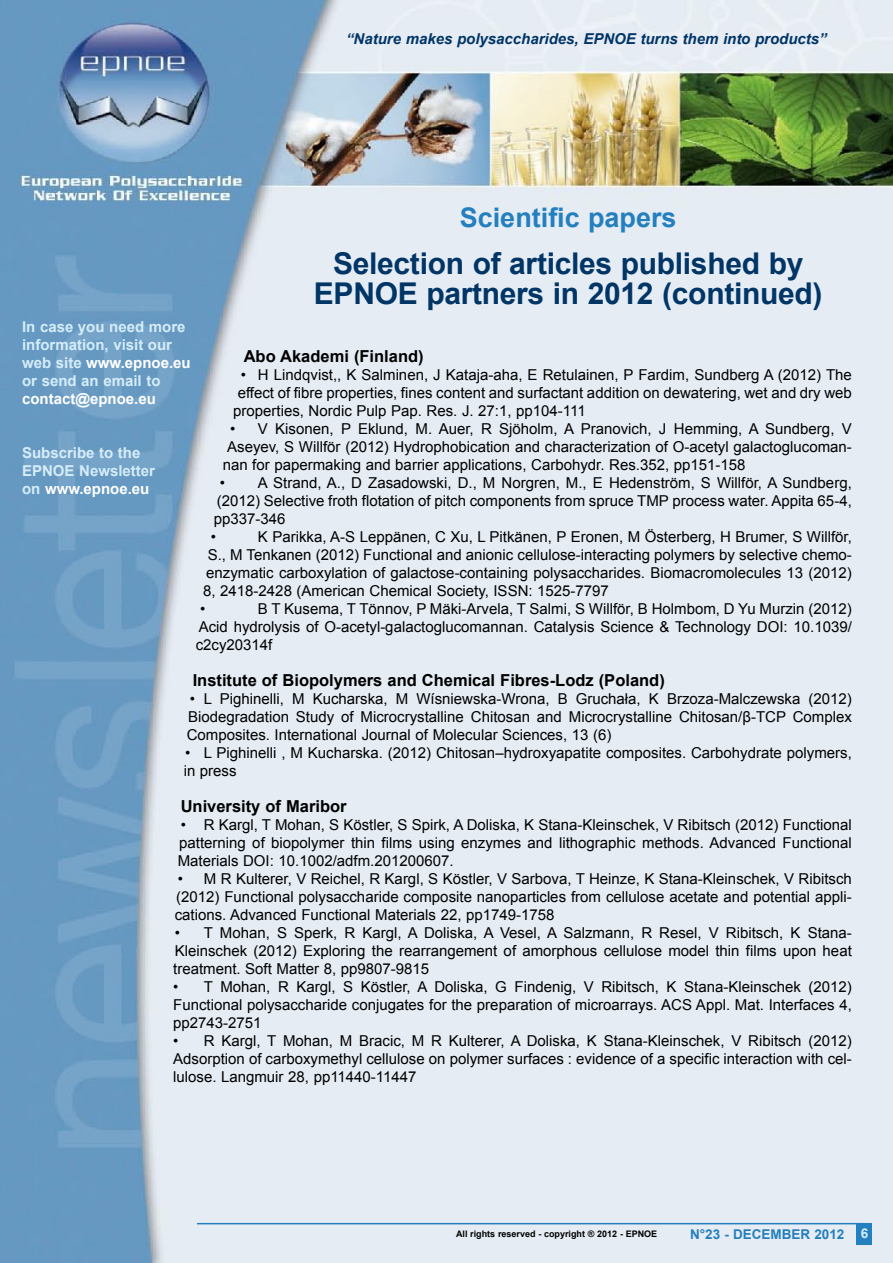
<style>
.page{position:relative;width:893px;height:1263px;background:#fff}
.page>*{position:absolute;margin:0;border:0;box-sizing:border-box;transform-origin:0 0}
.t1{font:700 30px/30px "Arial";letter-spacing:-.01em;color:#003566;text-align:center}
.t2{font:700 27px "Arial";color:#247fbe}
.t3{font:700 16.5px "Arial";color:#000}
.t4{font:15px/18px "Arial";color:#000;text-align:justify}
.t5{font:700 15px/18px "Arial";color:#d5edfa}
.t6{font:italic 700 15px "Arial";color:#003566}
.t7{font:700 15px "Arial";color:#fff}
.t8{font:700 13.5px "Arial";color:#247fbe}
.t9{font:700 9px "Arial";color:#000}
.s1{color:#fff}
.s2{color:#d5edfa}
</style>
<div class="page">
<img style="left:0;top:0;width:892px;height:1263px">
<hr style="left:197px;top:1223px;width:667px;height:1px;background:#247fbe">
<div style="left:856px;top:1223px;width:16px;height:21px;background:#247fbe"></div>
<p class="t6" style="left:346px;top:29px;width:482px">“Nature makes polysaccharides, EPNOE turns them into products”</p>
<h2 class="t2" style="left:460px;top:200px;width:218px">Scientific papers</h2>
<h1 class="t1" style="left:314px;top:250px;width:510px">Selection of articles published by<br>EPNOE partners in 2012 (continued)</h1>
<p class="t5" style="left:22px;top:318px;width:170px">In case you need more information, visit our web site <span class="s1">www.epnoe.eu </span>or send an email to</p>
<p class="t7" style="left:22px;top:389px;width:135px">contact@epnoe.eu</p>
<p class="t5" style="left:22px;top:444px;width:134px">Subscribe to the<br>EPNOE Newsletter on <span class="s1">www.epnoe.eu</span></p>
<p class="t3" style="left:244px;top:345px;width:181px">Abo Akademi (Finland)</p>
<p class="t4" style="left:241px;top:366px;width:613px">• H Lindqvist,, K Salminen, J Kataja-aha, E Retulainen, P Fardim, Sundberg A (2012) The</p>
<p class="t4" style="left:238px;top:384px;width:616px">effect of fibre properties, fines content and surfactant addition on dewatering, wet and dry web</p>
<p class="t4" style="left:233px;top:402px;width:354px">properties, Nordic Pulp Pap. Res. J. 27:1, pp104-111</p>
<p class="t4" style="left:230px;top:420px;width:623px">• V Kisonen, P Eklund, M. Auer, R Sjöholm, A Pranovich, J Hemming, A Sundberg, V</p>
<p class="t4" style="left:227px;top:438px;width:626px">Aseyev, S Willför (2012) Hydrophobication and characterization of O-acetyl galactoglucoman-</p>
<p class="t4" style="left:223px;top:456px;width:524px">nan for papermaking and barrier applications, Carbohydr. Res.352, pp151-158</p>
<p class="t4" style="left:220px;top:474px;width:634px">• A Strand, A., D Zasadowski, D., M Norgren, M., E Hedenström, S Willför, A Sundberg,</p>
<p class="t4" style="left:217px;top:492px;width:637px">(2012) Selective froth flotation of pitch components from spruce TMP process water. Appita 65-4,</p>
<p class="t4" style="left:214px;top:510px;width:73px">pp337-346</p>
<p class="t4" style="left:211px;top:528px;width:7px">•</p>
<p class="t4" style="left:258px;top:528px;width:595px">K Parikka, A-S Leppänen, C Xu, L Pitkänen, P Eronen, M Österberg, H Brumer, S Willför,</p>
<p class="t4" style="left:208px;top:546px;width:646px">S., M Tenkanen (2012) Functional and anionic cellulose-interacting polymers by selective chemo-</p>
<p class="t4" style="left:206px;top:564px;width:647px">enzymatic carboxylation of galactose-containing polysaccharides. Biomacromolecules 13 (2012)</p>
<p class="t4" style="left:203px;top:582px;width:407px">8, 2418-2428 (American Chemical Society, ISSN: 1525-7797</p>
<p class="t4" style="left:200px;top:600px;width:7px">•</p>
<p class="t4" style="left:196px;top:600px;width:658px;text-indent:62px">B T Kusema, T Tönnov, P Mäki-Arvela, T Salmi, S Willför, B Holmbom, D Yu Murzin (2012)<br>Acid hydrolysis of O-acetyl-galactoglucomannan. Catalysis Science &amp; Technology DOI: 10.1039/ c2cy20314f</p>
<p class="t3" style="left:193px;top:669px;width:474px">Institute of Biopolymers and Chemical Fibres-Lodz (Poland)</p>
<p class="t4" style="left:187px;top:690px;width:667px">• L Pighinelli, M Kucharska, M Wísniewska-Wrona, B Gruchała, K Brzoza-Malczewska (2012)<br>Biodegradation Study of Microcrystalline Chitosan and Microcrystalline Chitosan/β-TCP Complex Composites. International Journal of Molecular Sciences, 13 (6)</p>
<p class="t4" style="left:184px;top:744px;width:670px">• L Pighinelli , M Kucharska. (2012) Chitosan–hydroxyapatite composites. Carbohydrate polymers, in press</p>
<p class="t3" style="left:181px;top:795px;width:167px">University of Maribor</p>
<p class="t4" style="left:178px;top:816px;width:676px">• R Kargl, T Mohan, S Köstler, S Spirk, A Doliska, K Stana-Kleinschek, V Ribitsch (2012) Functional patterning of biopolymer thin films using enzymes and lithographic methods. Advanced Functional Materials DOI: 10.1002/adfm.201200607.</p>
<p class="t4" style="left:175px;top:870px;width:679px">• M R Kulterer, V Reichel, R Kargl, S Köstler, V Sarbova, T Heinze, K Stana-Kleinschek, V Ribitsch (2012) Functional polysaccharide composite nanoparticles from cellulose acetate and potential appli&shy;cations. Advanced Functional Materials 22, pp1749-1758</p>
<p class="t4" style="left:173px;top:924px;width:680px">• T Mohan, S Sperk, R Kargl, A Doliska, A Vesel, A Salzmann, R Resel, V Ribitsch, K Stana-Kleinschek (2012) Exploring the rearrangement of amorphous cellulose model thin films upon heat treatment. Soft Matter 8, pp9807-9815</p>
<p class="t4" style="left:173px;top:978px;width:680px">• T Mohan, R Kargl, S Köstler, A Doliska, G Findenig, V Ribitsch, K Stana-Kleinschek (2012)<br>Functional polysaccharide conjugates for the preparation of microarrays. ACS Appl. Mat. Interfaces 4, pp2743-2751</p>
<p class="t4" style="left:173px;top:1032px;width:680px">• R Kargl, T Mohan, M Bracic, M R Kulterer, A Doliska, K Stana-Kleinschek, V Ribitsch (2012)<br>Adsorption of carboxymethyl cellulose on polymer surfaces : evidence of a specific interaction with cel&shy;lulose. Langmuir 28, pp11440-11447</p>
<p class="t9" style="left:456px;top:1228px;width:203px">All rights reserved - copyright ® 2012 - EPNOE</p>
<p class="t8" style="left:690px;top:1225px;width:180px">N°23 - DECEMBER 2012 <span class="s2">6</span></p>
</div>
